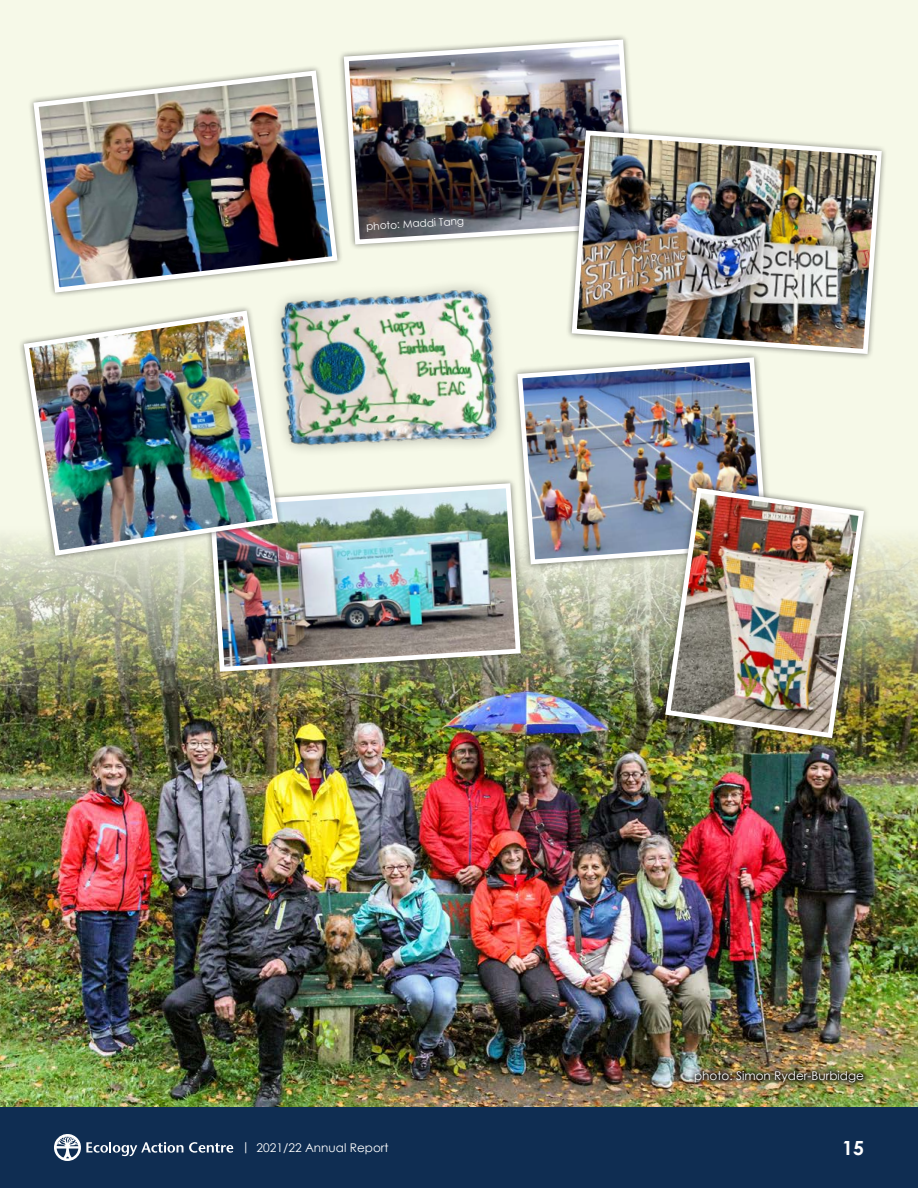
<style>
.page{position:relative;width:918px;height:1188px;background:#fff}
.page>*{position:absolute;margin:0;border:0;box-sizing:border-box;transform-origin:0 0}
.t1{font:700 19.5px "Century Gothic";color:#fff}
.t2{font:12px "Century Gothic";color:#fff}
.t3{font:10.5px "Century Gothic";color:#fff}
</style>
<div class="page">
<div style="left:0;top:1107px;width:918px;height:81px;background:#0f2d52"></div>
<div style="left:0;top:0;width:918px;height:1107px;background:#f6f9e8"></div>
<img style="left:0;top:535px;width:918px;height:572px">
<img style="left:689px;top:1066px;width:180px;height:22px">
<svg style="left:54px;top:1134px;width:179px;height:27px"></svg>
<img style="left:341px;top:37px;width:291px;height:210px">
<div style="left:27px;top:64px;width:316px;height:234px;background:#f6f9e8"></div>
<img style="left:31px;top:68px;width:309px;height:227px">
<div style="left:269px;top:278px;width:241px;height:179px;background:#f6f9e8"></div>
<img style="left:272px;top:276px;width:231px;height:175px">
<div style="left:511px;top:350px;width:263px;height:221px;background:#000;opacity:.5"></div>
<img style="left:515px;top:355px;width:255px;height:212px">
<div style="left:659px;top:482px;width:211px;height:262px;background:#000;opacity:.5"></div>
<img style="left:663px;top:485px;width:204px;height:256px">
<div style="left:203px;top:477px;width:324px;height:201px;background:#000;opacity:.5"></div>
<img style="left:207px;top:481px;width:316px;height:193px">
<div style="left:18px;top:305px;width:266px;height:257px;background:#000;opacity:.5"></div>
<img style="left:21px;top:308px;width:260px;height:250px">
<div style="left:566px;top:124px;width:321px;height:236px;background:#000;opacity:.5"></div>
<img style="left:569px;top:128px;width:315px;height:229px">
<p class="t3" style="left:366px;top:219px;width:100px;rotate:-3deg">photo: Maddi Tang</p>
<p class="t2" style="left:694px;top:1067px;width:171px">photo: Simon Ryder-Burbidge</p>
<p class="t2" style="left:242px;top:1139px;width:148px">| 2021/22 Annual Report</p>
<h1 class="t1" style="left:842px;top:1135px;width:23px">15</h1>
</div>
